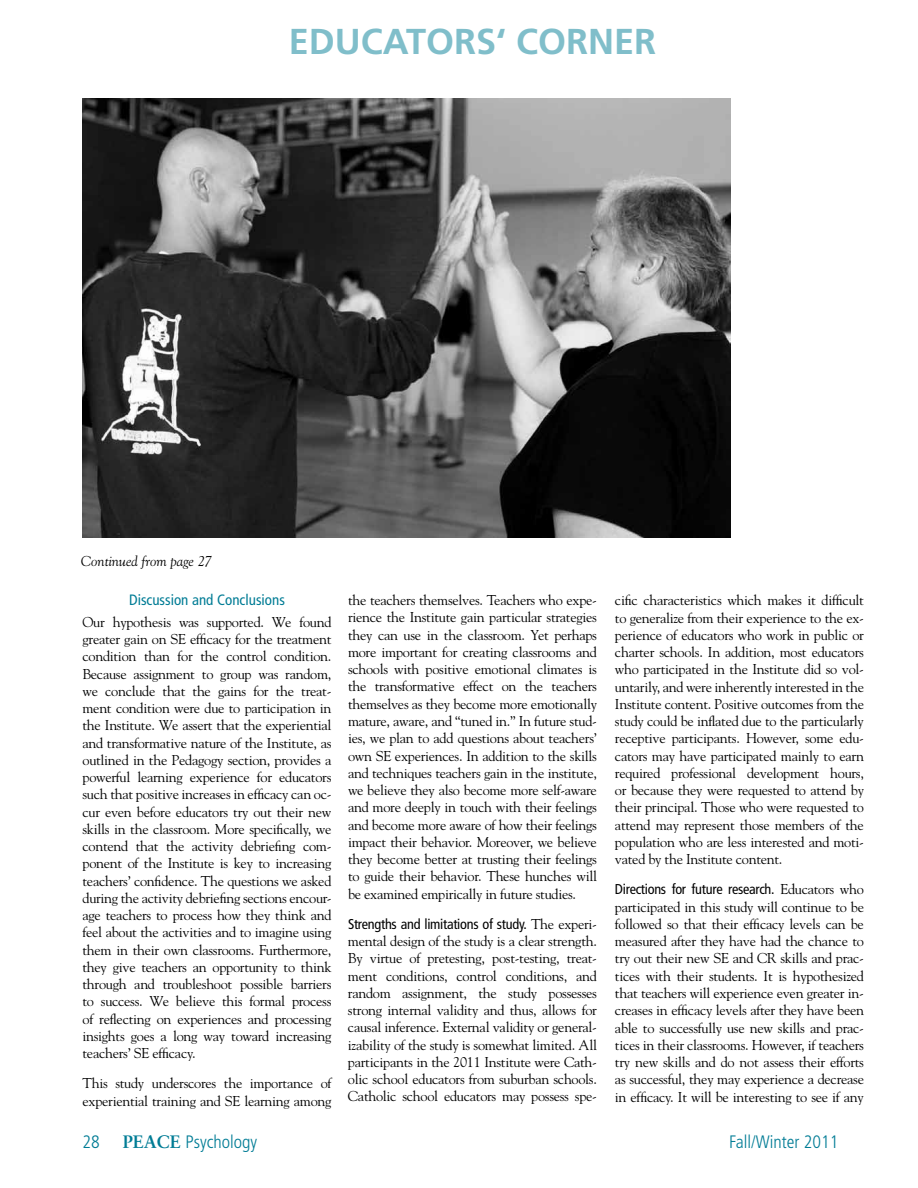
<style>
.page{position:relative;width:918px;height:1188px;background:#fff}
.page>*{position:absolute;margin:0;border:0;box-sizing:border-box;transform-origin:0 0}
.t1{font:700 36px "Frutiger";color:#80beca}
.t2{font:300 condensed 18px "Frutiger";color:#007c95}
.t3{font:condensed 15px "Frutiger";color:#007c95}
.t4{font:14.25px/17.2px "Goudy";letter-spacing:-.02em;color:#000;text-align:justify}
.t5{font:condensed 14.25px "Frutiger";letter-spacing:-.02em;color:#000}
.t6{font:italic 14.25px "Goudy";color:#000}
.s1{font-family:"Goudy";font-stretch:normal}
.s2{font-family:"Sabon";font-weight:700;font-stretch:normal}
</style>
<div class="page">
<img style="left:82px;top:99px;width:648px;height:438px">
<h1 class="t1" style="left:289px;top:20px;width:369px">EDUCATORS‘ CORNER</h1>
<p class="t6" style="left:81px;top:553px;width:132px">Continued from page 27</p>
<p class="t3" style="left:129px;top:591px;width:157px">Discussion and Conclusions</p>
<p class="t4" style="left:82px;top:613px;width:251px">Our hypothesis was supported. We found greater gain on SE efficacy for the treatment condition than for the control condition.<br>Because assignment to group was random, we conclude that the gains for the treat&shy;ment condition were due to participation in the Institute. We assert that the experiential and transformative nature of the Institute, as outlined in the Pedagogy section, provides a powerful learning experience for educators such that positive increases in efficacy can oc&shy;cur even before educators try out their new skills in the classroom. More specifically, we contend that the activity debriefing com&shy;ponent of the Institute is key to increasing teachers’ confidence. The questions we asked during the activity debriefing sections encour&shy;age teachers to process how they think and feel about the activities and to imagine using them in their own classrooms. Furthermore, they give teachers an opportunity to think through and troubleshoot possible barriers to success. We believe this formal process of reflecting on experiences and processing insights goes a long way toward increasing teachers’ SE efficacy.</p>
<p class="t4" style="left:82px;top:1074px;width:251px">This study underscores the importance of experiential training and SE learning among</p>
<p class="t4" style="left:348px;top:591px;width:251px">the teachers themselves. Teachers who expe&shy;rience the Institute gain particular strategies they can use in the classroom. Yet perhaps more important for creating classrooms and schools with positive emotional climates is the transformative effect on the teachers themselves as they become more emotionally mature, aware, and “tuned in.” In future stud&shy;ies, we plan to add questions about teachers’ own SE experiences. In addition to the skills and techniques teachers gain in the institute, we believe they also become more self-aware and more deeply in touch with their feelings and become more aware of how their feelings impact their behavior. Moreover, we believe they become better at trusting their feelings to guide their behavior. These hunches will be examined empirically in future studies.</p>
<p class="t5" style="left:348px;top:916px;width:250px">Strengths and limitations of study. <span class="s1">The experi-</span></p>
<p class="t4" style="left:348px;top:932px;width:251px">mental design of the study is a clear strength.<br>By virtue of pretesting, post-testing, treat&shy;ment conditions, control conditions, and random assignment, the study possesses strong internal validity and thus, allows for causal inference. External validity or general&shy;izability of the study is somewhat limited. All participants in the 2011 Institute were Cath&shy;olic school educators from suburban schools.<br>Catholic school educators may possess spe-</p>
<p class="t4" style="left:615px;top:591px;width:251px">cific characteristics which makes it difficult to generalize from their experience to the ex&shy;perience of educators who work in public or charter schools. In addition, most educators who participated in the Institute did so vol&shy;untarily, and were inherently interested in the Institute content. Positive outcomes from the study could be inflated due to the particularly receptive participants. However, some edu&shy;cators may have participated mainly to earn required professional development hours, or because they were requested to attend by their principal. Those who were requested to attend may represent those members of the population who are less interested and moti&shy;vated by the Institute content.</p>
<p class="t5" style="left:615px;top:881px;width:250px">Directions for future research. <span class="s1">Educators who</span></p>
<p class="t4" style="left:615px;top:898px;width:251px">participated in this study will continue to be followed so that their efficacy levels can be measured after they have had the chance to try out their new SE and CR skills and prac&shy;tices with their students. It is hypothesized that teachers will experience even greater in&shy;creases in efficacy levels after they have been able to successfully use new skills and prac&shy;tices in their classrooms. However, if teachers try new skills and do not assess their efforts as successful, they may experience a decrease in efficacy. It will be interesting to see if any</p>
<p class="t2" style="left:82px;top:1132px;width:19px">28</p>
<p class="t2" style="left:123px;top:1132px;width:136px"><span class="s2">PEACE</span> Psychology</p>
<p class="t2" style="left:729px;top:1132px;width:111px">Fall/Winter 2011</p>
</div>
